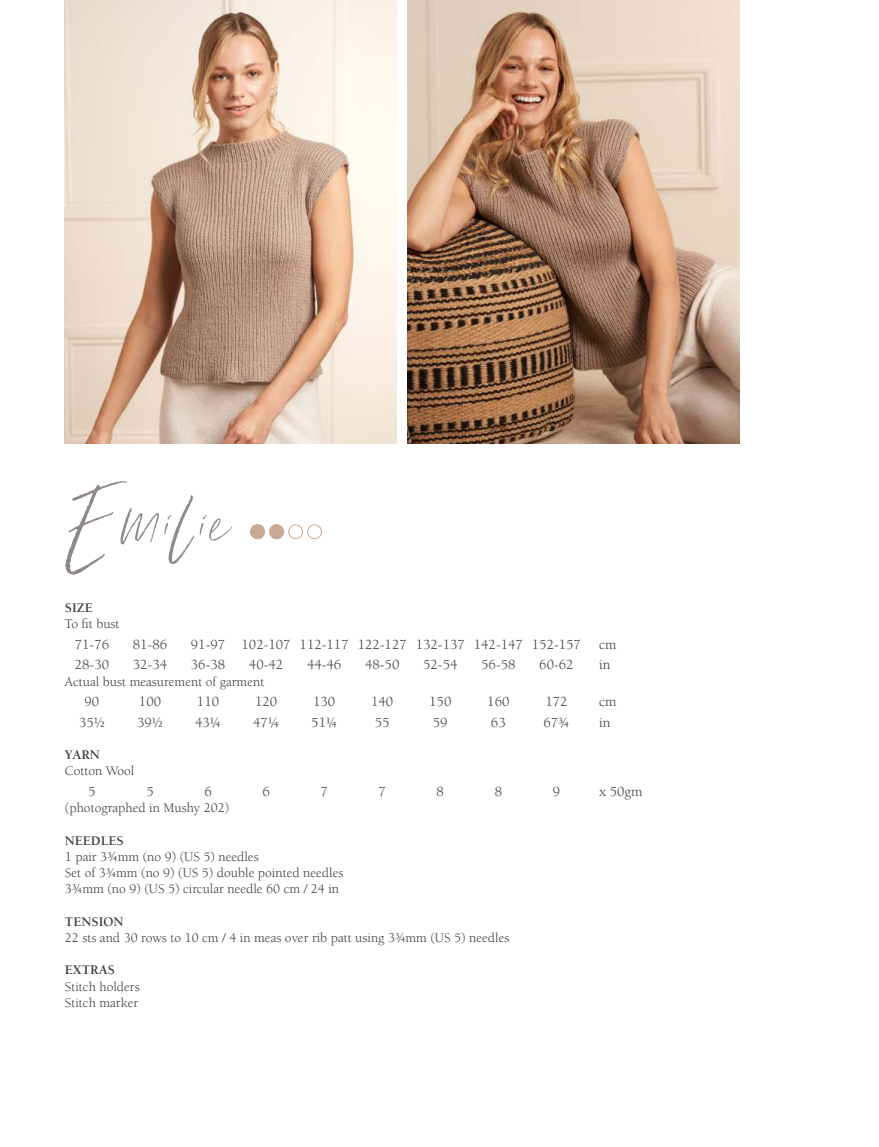
<style>
.page{position:relative;width:879px;height:1147px;background:#fff}
.page>*{position:absolute;margin:0;border:0;box-sizing:border-box;transform-origin:0 0}
.t1{font:231px "Jules";color:#908988}
.t2{font:14.25px "Berkeley Std";color:#3c3c3b}
.t3{font:13.5px/16.2px "Berkeley Std";color:#3c3c3b}
.t4{font:700 13.5px "Berkeley Std";color:#3c3c3b}
</style>
<div class="page">
<div style="left:251px;top:525px;width:13px;height:13px;background:#c8aa94;border-radius:50%"></div>
<div style="left:250px;top:524px;width:15px;height:15px;border:1px solid #c8aa94;border-radius:50%"></div>
<div style="left:270px;top:525px;width:13px;height:13px;background:#c8aa94;border-radius:50%"></div>
<div style="left:269px;top:524px;width:15px;height:15px;border:1px solid #c8aa94;border-radius:50%"></div>
<div style="left:288px;top:524px;width:15px;height:15px;border:1px solid #c8aa94;border-radius:50%"></div>
<div style="left:307px;top:524px;width:15px;height:15px;border:1px solid #c8aa94;border-radius:50%"></div>
<img style="left:64px;top:0;width:333px;height:443px">
<img style="left:407px;top:0;width:332px;height:443px">
<h1 class="t1" style="left:63px;top:291px;width:173px">Emilie</h1>
<p class="t4" style="left:65px;top:602px;width:30px">SIZE</p>
<p class="t3" style="left:65px;top:617px;width:56px">To fit bust</p>
<p class="t2" style="left:75px;top:638px;width:36px">71-76</p>
<p class="t2" style="left:133px;top:638px;width:36px">81-86</p>
<p class="t2" style="left:191px;top:638px;width:391px">91-97 102-107 112-117 122-127 132-137 142-147 152-157</p>
<p class="t2" style="left:599px;top:638px;width:19px">cm</p>
<p class="t2" style="left:75px;top:659px;width:36px">28-30</p>
<p class="t2" style="left:133px;top:659px;width:36px">32-34</p>
<p class="t2" style="left:191px;top:659px;width:36px">36-38</p>
<p class="t2" style="left:249px;top:659px;width:36px">40-42</p>
<p class="t2" style="left:307px;top:659px;width:36px">44-46</p>
<p class="t2" style="left:365px;top:659px;width:36px">48-50</p>
<p class="t2" style="left:423px;top:659px;width:36px">52-54</p>
<p class="t2" style="left:481px;top:659px;width:36px">56-58</p>
<p class="t2" style="left:539px;top:659px;width:36px">60-62</p>
<p class="t2" style="left:599px;top:659px;width:13px">in</p>
<p class="t3" style="left:65px;top:674px;width:201px">Actual bust measurement of garment</p>
<p class="t2" style="left:85px;top:696px;width:16px">90</p>
<p class="t2" style="left:139px;top:696px;width:24px">100</p>
<p class="t2" style="left:197px;top:696px;width:24px">110</p>
<p class="t2" style="left:255px;top:696px;width:24px">120</p>
<p class="t2" style="left:313px;top:696px;width:24px">130</p>
<p class="t2" style="left:371px;top:696px;width:24px">140</p>
<p class="t2" style="left:429px;top:696px;width:24px">150</p>
<p class="t2" style="left:487px;top:696px;width:24px">160</p>
<p class="t2" style="left:545px;top:696px;width:24px">172</p>
<p class="t2" style="left:599px;top:696px;width:19px">cm</p>
<p class="t2" style="left:79px;top:716px;width:27px">35½</p>
<p class="t2" style="left:137px;top:716px;width:27px">39½</p>
<p class="t2" style="left:195px;top:716px;width:27px">43¼</p>
<p class="t2" style="left:253px;top:716px;width:27px">47¼</p>
<p class="t2" style="left:311px;top:716px;width:27px">51¼</p>
<p class="t2" style="left:375px;top:716px;width:16px">55</p>
<p class="t2" style="left:433px;top:716px;width:16px">59</p>
<p class="t2" style="left:491px;top:716px;width:16px">63</p>
<p class="t2" style="left:543px;top:716px;width:27px">67¾</p>
<p class="t2" style="left:599px;top:716px;width:13px">in</p>
<p class="t4" style="left:65px;top:749px;width:36px">YARN</p>
<p class="t3" style="left:65px;top:764px;width:71px">Cotton Wool</p>
<p class="t2" style="left:88px;top:786px;width:9px">5</p>
<p class="t2" style="left:146px;top:786px;width:9px">5</p>
<p class="t2" style="left:204px;top:786px;width:9px">6</p>
<p class="t2" style="left:262px;top:786px;width:9px">6</p>
<p class="t2" style="left:320px;top:786px;width:9px">7</p>
<p class="t2" style="left:378px;top:786px;width:9px">7</p>
<p class="t2" style="left:436px;top:786px;width:9px">8</p>
<p class="t2" style="left:495px;top:786px;width:9px">8</p>
<p class="t2" style="left:553px;top:786px;width:9px">9</p>
<p class="t2" style="left:599px;top:786px;width:45px">x 50gm</p>
<p class="t3" style="left:65px;top:801px;width:166px">(photographed in Mushy 202)</p>
<p class="t4" style="left:65px;top:835px;width:60px">NEEDLES</p>
<p class="t3" style="left:65px;top:849px;width:280px">1 pair 3¾mm (no 9) (US 5) needles<br>Set of 3¾mm (no 9) (US 5) double pointed needles<br>3¾mm (no 9) (US 5) circular needle 60 cm / 24 in</p>
<p class="t4" style="left:65px;top:916px;width:60px">TENSION</p>
<p class="t3" style="left:65px;top:930px;width:446px">22 sts and 30 rows to 10 cm / 4 in meas over rib patt using 3¾mm (US 5) needles</p>
<p class="t4" style="left:65px;top:964px;width:52px">EXTRAS</p>
<p class="t3" style="left:65px;top:979px;width:76px">Stitch holders<br>Stitch marker</p>
</div>
